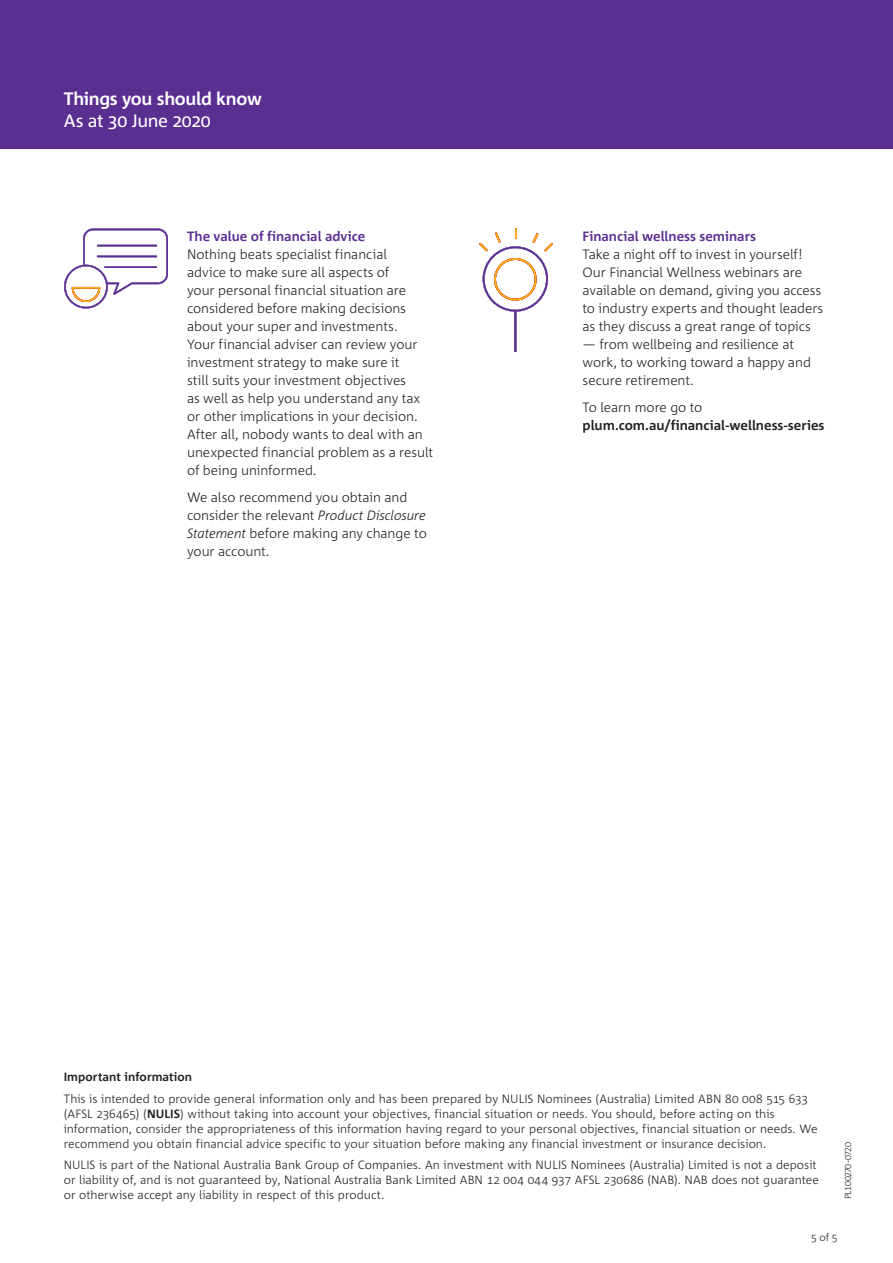
<style>
.page{position:relative;width:893px;height:1263px;background:#fff}
.page>*{position:absolute;margin:0;border:0;box-sizing:border-box;transform-origin:0 0}
.t1{font:700 18px "Corpid";letter-spacing:-.02em;color:#fff}
.t2{font:18px "Corpid";letter-spacing:-.02em;color:#fff}
.t3{font:300 13.5px/18px "Corpid";letter-spacing:-.005em;color:#231f20}
.t4{font:700 13.5px "Corpid";color:#5b2e91}
.t5{font:700 13.5px "Corpid";color:#231f20}
.t6{font:300 12px/15px "Corpid";color:#231f20}
.t7{font:700 12px "Corpid";letter-spacing:.005em;color:#231f20}
.t8{font:300 10.5px "Corpid";color:#231f20}
.t9{font:300 9px "Corpid Caps";letter-spacing:-.065em;color:#231f20}
.s1{font-style:italic}
.s2{font-weight:700}
</style>
<div class="page">
<div style="left:0;top:0;width:893px;height:149px;background:#5b2e91"></div>
<svg style="left:64px;top:229px;width:104px;height:79px"></svg>
<hr style="left:97px;top:245px;width:60px;height:1px;background:#5b2e91">
<hr style="left:97px;top:256px;width:60px;height:1px;background:#5b2e91">
<hr style="left:104px;top:266px;width:53px;height:2px;background:#5b2e91">
<svg style="left:479px;top:228px;width:74px;height:124px"></svg>
<h1 class="t1" style="left:64px;top:88px;width:200px">Things you should know</h1>
<h1 class="t2" style="left:64px;top:111px;width:149px">As at 30 June 2020</h1>
<p class="t4" style="left:187px;top:229px;width:180px">The value of financial advice</p>
<p class="t3" style="left:187px;top:246px;width:248px">Nothing beats specialist financial<br>advice to make sure all aspects of<br>your personal financial situation are considered before making decisions about your super and investments.<br>Your financial adviser can review your investment strategy to make sure it<br>still suits your investment objectives<br>as well as help you understand any tax or other implications in your decision.<br>After all, nobody wants to deal with an unexpected financial problem as a result of being uninformed.</p>
<p class="t3" style="left:187px;top:488px;width:241px">We also recommend you obtain and consider the relevant <span class="s1">Product Disclosure<br>Statement</span> before making any change to your account.</p>
<p class="t4" style="left:583px;top:229px;width:175px">Financial wellness seminars</p>
<p class="t3" style="left:583px;top:245px;width:242px">Take a night off to invest in yourself!<br>Our Financial Wellness webinars are available on demand, giving you access to industry experts and thought leaders as they discuss a great range of topics</p>
<p class="t3" style="left:583px;top:335px;width:230px">— from wellbeing and resilience at work, to working toward a happy and secure retirement.</p>
<p class="t3" style="left:583px;top:398px;width:121px">To learn more go to</p>
<p class="t5" style="left:583px;top:417px;width:243px">plum.com.au/financial-wellness-series</p>
<p class="t7" style="left:64px;top:1071px;width:130px">Important information</p>
<p class="t6" style="left:64px;top:1091px;width:755px">This is intended to provide general information only and has been prepared by NULIS Nominees (Australia) Limited ABN 80 008 515 633 (AFSL 236465) (<span class="s2">NULIS</span>) without taking into account your objectives, financial situation or needs. You should, before acting on this information, consider the appropriateness of this information having regard to your personal objectives, financial situation or needs. We recommend you obtain financial advice specific to your situation before making any financial investment or insurance decision.</p>
<p class="t6" style="left:64px;top:1158px;width:757px">NULIS is part of the National Australia Bank Group of Companies. An investment with NULIS Nominees (Australia) Limited is not a deposit or liability of, and is not guaranteed by, National Australia Bank Limited ABN 12 004 044 937 AFSL 230686 (NAB). NAB does not guarantee or otherwise accept any liability in respect of this product.</p>
<p class="t9" style="left:843px;top:1199px;width:59px;rotate:-90deg">PL100270-0720</p>
<p class="t8" style="left:819px;top:1232px;width:20px">of 5</p>
</div>
